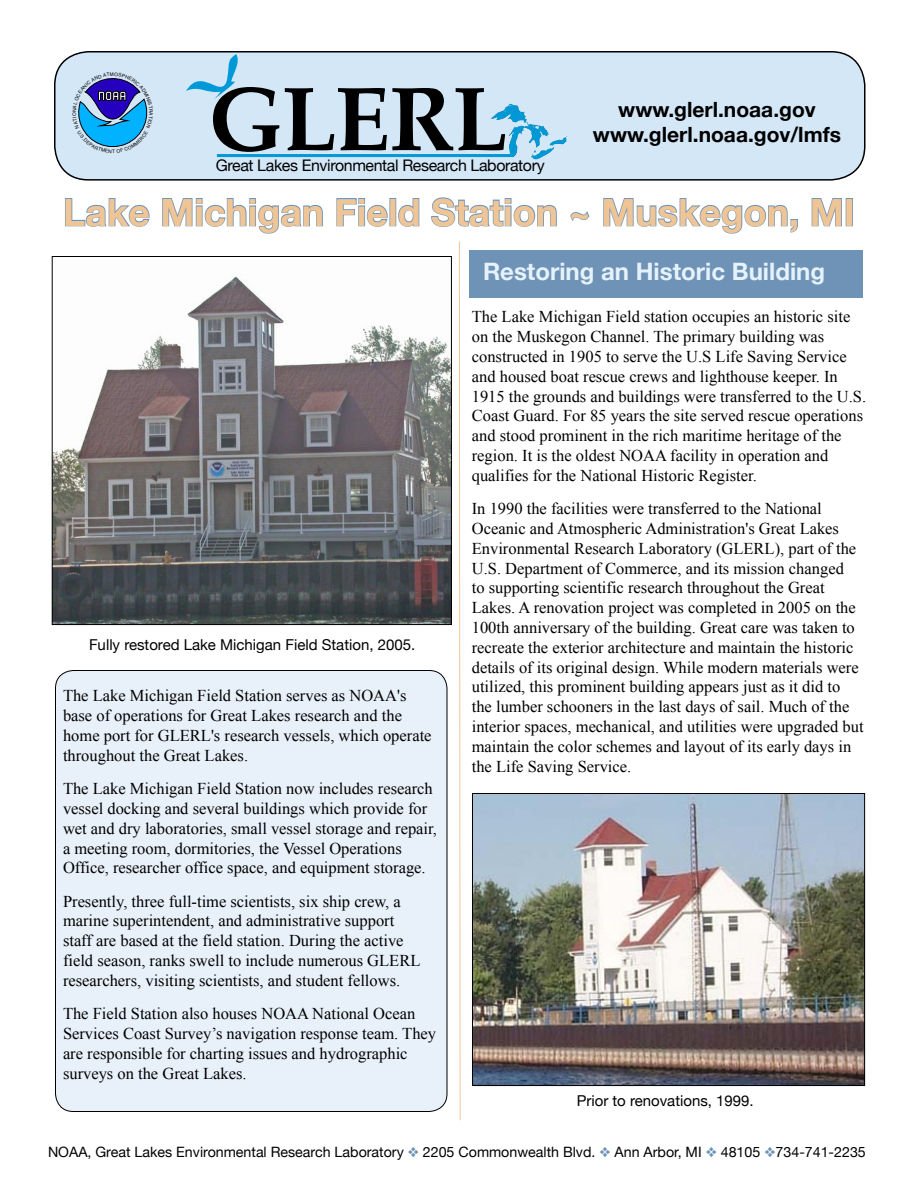
<style>
.page{position:relative;width:918px;height:1188px;background:#fff}
.page>*{position:absolute;margin:0;border:0;box-sizing:border-box;transform-origin:0 0}
.t1{font:700 91.2px "Palatino";letter-spacing:-.025em;color:#000}
.t2{font:700 37.5px "Helvetica Neue";color:#f0c596}
.t3{font:700 24px "Helvetica Neue";color:#e6f2fb}
.t4{font:700 21px/25.2px "Helvetica Neue";color:#000;text-align:center}
.t5{font:16.5px/19.8px "Times New Roman";color:#000}
.t6{font:15.9px "Helvetica Neue";letter-spacing:-.025em;color:#000}
.t7{font:15px "Helvetica Neue";color:#000}
.t8{font:14.25px "Helvetica Neue";color:#000}
.s1{color:#6e93b6}
</style>
<div class="page">
<div style="left:56px;top:670px;width:391px;height:442px;background:#e8f1fa;border-radius:18px"></div>
<svg style="left:459px;top:241px;width:2px;height:880px"></svg>
<div style="left:55px;top:52px;width:810px;height:128px;background:#d4e7f7;border-radius:34px"></div>
<div style="left:54px;top:51px;width:812px;height:130px;border:2px solid #000;border-radius:34px"></div>
<img style="left:491px;top:103px;width:77px;height:57px">
<hr style="left:217px;top:154px;width:296px;height:3px;background:#0099d8">
<svg style="left:186px;top:54px;width:52px;height:45px"></svg>
<svg style="left:65px;top:198px;width:85px;height:29px"></svg>
<svg style="left:162px;top:198px;width:161px;height:36px"></svg>
<svg style="left:336px;top:198px;width:52px;height:29px"></svg>
<div style="left:389px;top:198px;width:7px;height:28px;border:2px solid #6e93b6"></div>
<svg style="left:398px;top:198px;width:22px;height:29px"></svg>
<svg style="left:431px;top:197px;width:126px;height:30px"></svg>
<svg style="left:570px;top:211px;width:20px;height:10px"></svg>
<svg style="left:603px;top:198px;width:195px;height:36px"></svg>
<svg style="left:811px;top:198px;width:31px;height:29px"></svg>
<div style="left:846px;top:198px;width:7px;height:28px;border:2px solid #6e93b6"></div>
<div style="left:470px;top:250px;width:393px;height:47px;background:#6e93b6"></div>
<img style="left:474px;top:795px;width:389px;height:289px">
<div style="left:472px;top:793px;width:393px;height:293px;border:1px solid #000"></div>
<img style="left:54px;top:276px;width:396px;height:347px">
<div style="left:52px;top:256px;width:400px;height:369px;border:1px solid #000"></div>
<svg style="left:78px;top:78px;width:70px;height:69px"></svg>
<h1 class="t1" style="left:208px;top:63px;width:302px">GLERL</h1>
<p class="t6" style="left:216px;top:156px;width:330px">Great Lakes Environmental Research Laboratory</p>
<p class="t4" style="left:593px;top:96px;width:250px">www.glerl.noaa.gov www.glerl.noaa.gov/lmfs</p>
<h2 class="t2" style="left:63px;top:189px;width:793px">Lake Michigan Field Station ~ Muskegon, MI</h2>
<p class="t7" style="left:89px;top:636px;width:328px">Fully restored Lake Michigan Field Station, 2005.</p>
<p class="t5" style="left:63px;top:686px;width:370px">The Lake Michigan Field Station serves as NOAA's base of operations for Great Lakes research and the home port for GLERL's research vessels, which operate throughout the Great Lakes.</p>
<p class="t5" style="left:63px;top:778px;width:376px">The Lake Michigan Field Station now includes research vessel docking and several buildings which provide for wet and dry laboratories, small vessel storage and repair, a meeting room, dormitories, the Vessel Operations Office, researcher office space, and equipment storage.</p>
<p class="t5" style="left:63px;top:891px;width:359px">Presently, three full-time scientists, six ship crew, a marine superintendent, and administrative support staff are based at the field station. During the active field season, ranks swell to include numerous GLERL researchers, visiting scientists, and student fellows.</p>
<p class="t5" style="left:63px;top:1003px;width:375px">The Field Station also houses NOAA National Ocean Services Coast Survey’s navigation response team. They are responsible for charting issues and hydrographic surveys on the Great Lakes.</p>
<h3 class="t3" style="left:483px;top:256px;width:344px">Restoring an Historic Building</h3>
<p class="t5" style="left:472px;top:307px;width:396px">The Lake Michigan Field station occupies an historic site on the Muskegon Channel. The primary building was constructed in 1905 to serve the U.S Life Saving Service and housed boat rescue crews and lighthouse keeper. In 1915 the grounds and buildings were transferred to the U.S.<br>Coast Guard. For 85 years the site served rescue operations and stood prominent in the rich maritime heritage of the region. It is the oldest NOAA facility in operation and qualifies for the National Historic Register.</p>
<p class="t5" style="left:472px;top:498px;width:393px">In 1990 the facilities were transferred to the National Oceanic and Atmospheric Administration's Great Lakes Environmental Research Laboratory (GLERL), part of the U.S. Department of Commerce, and its mission changed<br>to supporting scientific research throughout the Great Lakes. A renovation project was completed in 2005 on the 100th anniversary of the building. Great care was taken to recreate the exterior architecture and maintain the historic details of its original design. While modern materials were utilized, this prominent building appears just as it did to the lumber schooners in the last days of sail. Much of the interior spaces, mechanical, and utilities were upgraded but maintain the color schemes and layout of its early days in the Life Saving Service.</p>
<p class="t7" style="left:577px;top:1092px;width:178px">Prior to renovations, 1999.</p>
<p class="t8" style="left:48px;top:1143px;width:819px">NOAA, Great Lakes Environmental Research Laboratory <span class="s1">❖</span> 2205 Commonwealth Blvd. <span class="s1">❖</span> Ann Arbor, MI <span class="s1">❖</span> 48105 <span class="s1">❖</span>734-741-2235</p>
</div>
